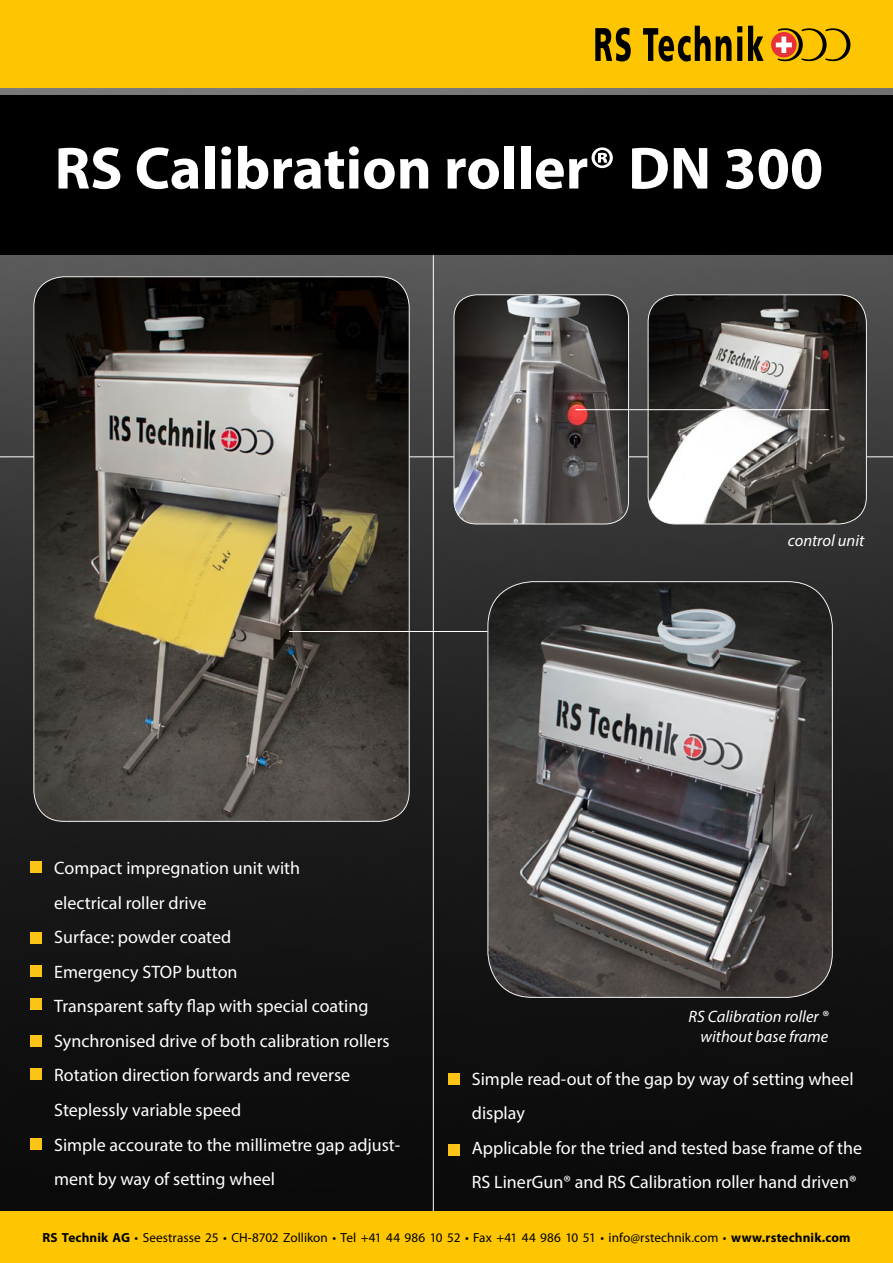
<style>
.page{position:relative;width:893px;height:1263px;background:#fff}
.page>*{position:absolute;margin:0;border:0;box-sizing:border-box;transform-origin:0 0}
.t1{font:700 60px "Myriad Pro";color:#fff}
.t2{font:18px/34.5px "Myriad Pro";color:#fff}
.t3{font:italic 16.5px/19.8px "Myriad Pro";color:#fff;text-align:right}
.t4{font:13.2px "Myriad Pro";color:#000}
.s1{font-weight:700}
</style>
<div class="page">
<img style="left:0;top:87px;width:893px;height:1125px">
<hr style="left:0;top:456px;width:893px;height:1px;background:#fff">
<hr style="left:433px;top:255px;width:1px;height:957px;background:#fff">
<img style="left:34px;top:277px;width:375px;height:544px">
<img style="left:454px;top:295px;width:174px;height:229px">
<div style="left:454px;top:295px;width:175px;height:229px;border:1px solid #f2f2f2;border-radius:23px"></div>
<img style="left:488px;top:582px;width:344px;height:415px">
<img style="left:648px;top:295px;width:218px;height:229px">
<div style="left:648px;top:295px;width:219px;height:229px;border:1px solid #f2f2f2;border-radius:28px"></div>
<div style="left:30px;top:861px;width:11px;height:12px;background:#fcc416"></div>
<div style="left:448px;top:1073px;width:11px;height:12px;background:#fcc416"></div>
<div style="left:30px;top:932px;width:11px;height:12px;background:#fcc416"></div>
<div style="left:448px;top:1144px;width:11px;height:12px;background:#fcc416"></div>
<div style="left:30px;top:965px;width:11px;height:12px;background:#fcc416"></div>
<div style="left:30px;top:1035px;width:11px;height:12px;background:#fcc416"></div>
<div style="left:30px;top:998px;width:11px;height:12px;background:#fcc416"></div>
<div style="left:30px;top:1068px;width:11px;height:12px;background:#fcc416"></div>
<div style="left:30px;top:1138px;width:11px;height:12px;background:#fcc416"></div>
<hr style="left:575px;top:409px;width:254px;height:1px;background:#fff">
<hr style="left:289px;top:631px;width:199px;height:1px;background:#fff">
<hr style="left:828px;top:363px;width:2px;height:46px;background:#000">
<div style="left:0;top:0;width:893px;height:87px;background:#fdc600"></div>
<div style="left:0;top:96px;width:893px;height:159px;background:#000"></div>
<div style="left:0;top:1212px;width:893px;height:51px;background:#fdc600"></div>
<svg style="left:595px;top:26px;width:255px;height:35px"></svg>
<h1 class="t1" style="left:55px;top:129px;width:770px">RS Calibration roller® DN 300</h1>
<p class="t3" style="left:788px;top:530px;width:78px">control unit</p>
<p class="t2" style="left:54px;top:851px;width:348px">Compact impregnation unit with<br>electrical roller drive<br>Surface: powder coated<br>Emergency STOP button<br>Transparent safty flap with special coating Synchronised drive of both calibration rollers Rotation direction forwards and reverse Steplessly variable speed<br>Simple accourate to the millimetre gap adjust&shy;ment by way of setting wheel</p>
<p class="t3" style="left:689px;top:1007px;width:141px">RS Calibration roller ® without base frame</p>
<p class="t2" style="left:472px;top:1061px;width:392px">Simple read-out of the gap by way of setting wheel display<br>Applicable for the tried and tested base frame of the RS LinerGun® and RS Calibration roller hand driven®</p>
<p class="t4" style="left:43px;top:1230px;width:809px"><span class="s1">RS Technik AG</span> • Seestrasse 25 • CH-8702 Zollikon • Tel +41 44 986 10 52 • Fax +41 44 986 10 51 • info@rstechnik.com • <span class="s1">www.rstechnik.com</span></p>
</div>
